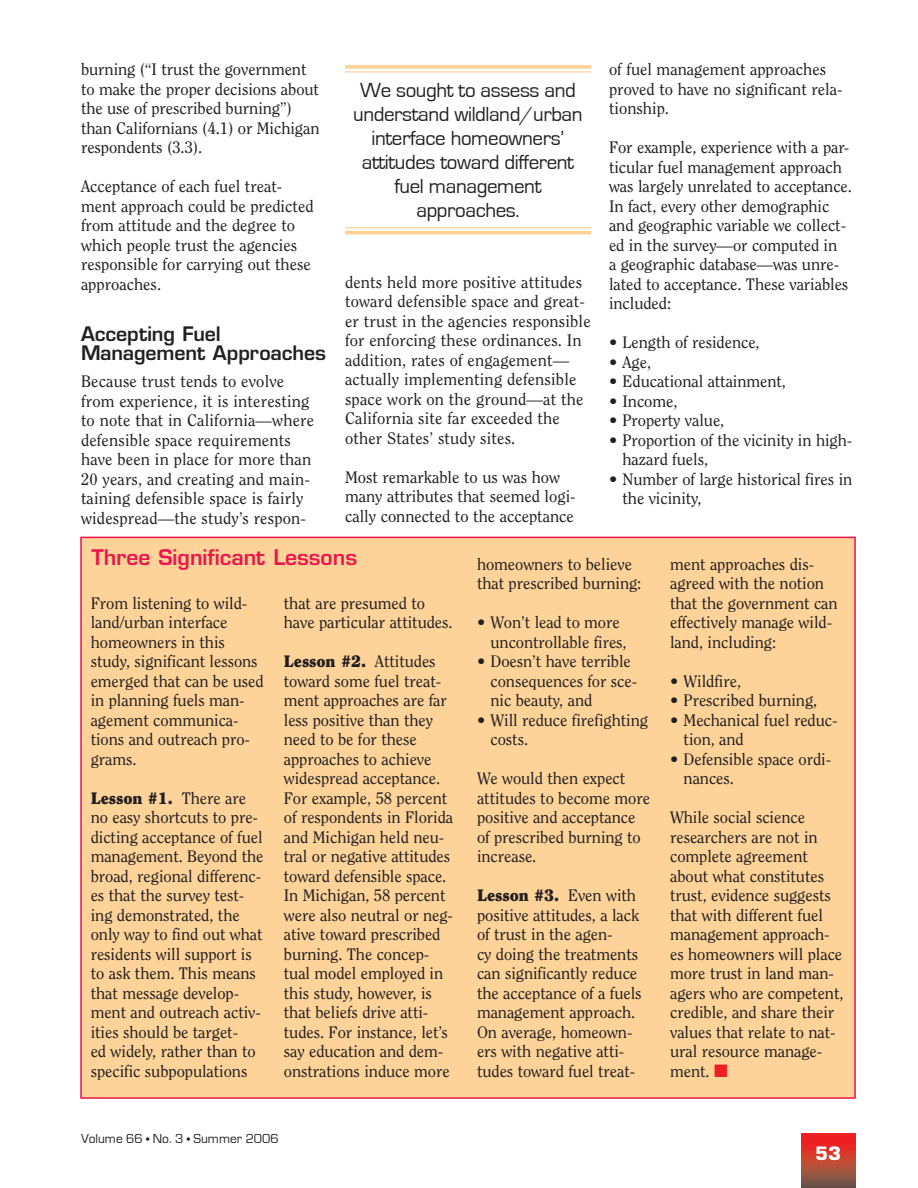
<style>
.page{position:relative;width:918px;height:1188px;background:#fff}
.page>*{position:absolute;margin:0;border:0;box-sizing:border-box;transform-origin:0 0}
.t1{font:21px/24px "Eurostile";letter-spacing:-.02em;color:#231f20;text-align:center}
.t2{font:600 21px "Eurostile";color:#ed164b}
.t3{font:600 19.5px/19.5px "Eurostile";letter-spacing:-.005em;color:#231f20}
.t4{font:700 18px "Eurostile";color:#fff}
.t5{font:16.5px/19.5px "Clearface";letter-spacing:-.005em;color:#231f20}
.t6{font:13.5px "Eurostile";color:#231f20}
.s1{font-weight:900}
.s2{font-size:12px}
.s3{color:#ee1f23}
</style>
<div class="page">
<svg style="left:801px;top:1133px;width:54px;height:55px;background:#bc3f33"></svg>
<div style="left:81px;top:537px;width:774px;height:561px;background:#fdd399"></div>
<svg style="left:345px;top:65px;width:246px;height:4px"></svg>
<hr style="left:345px;top:71px;width:246px;height:2px;background:#fdd399">
<hr style="left:345px;top:227px;width:246px;height:1px;background:#fdd399">
<svg style="left:345px;top:231px;width:246px;height:4px"></svg>
<p class="t5" style="left:81px;top:60px;width:240px">burning (“I trust the government to make the proper decisions about the use of prescribed burning”) than Californians (4.1) or Michigan respondents (3.3).</p>
<p class="t5" style="left:81px;top:177px;width:234px">Acceptance of each fuel treat&shy;ment approach could be predicted from attitude and the degree to which people trust the agencies responsible for carrying out these approaches.</p>
<p class="t3" style="left:81px;top:324px;width:246px">Accepting Fuel<br>Management Approaches</p>
<p class="t5" style="left:81px;top:372px;width:235px">Because trust tends to evolve from experience, it is interesting to note that in California—where defensible space requirements have been in place for more than<br>20 years, and creating and main&shy;taining defensible space is fairly widespread—the study’s respon-</p>
<p class="t1" style="left:353px;top:78px;width:231px">We sought to assess and understand wildland/urban interface homeowners’ attitudes toward different fuel management approaches.</p>
<p class="t5" style="left:345px;top:272px;width:247px">dents held more positive attitudes toward defensible space and great&shy;er trust in the agencies responsible for enforcing these ordinances. In addition, rates of engagement— actually implementing defensible space work on the ground—at the California site far exceeded the other States’ study sites.</p>
<p class="t5" style="left:345px;top:467px;width:232px">Most remarkable to us was how many attributes that seemed logi&shy;cally connected to the acceptance</p>
<p class="t5" style="left:609px;top:60px;width:235px">of fuel management approaches proved to have no significant rela&shy;tionship.</p>
<p class="t5" style="left:609px;top:138px;width:244px">For example, experience with a par&shy;ticular fuel management approach was largely unrelated to acceptance.<br>In fact, every other demographic and geographic variable we collect&shy;ed in the survey—or computed in<br>a geographic database—was unre&shy;lated to acceptance. These variables included:</p>
<p class="t5" style="left:609px;top:333px;width:152px">• Length of residence,</p>
<p class="t5" style="left:609px;top:352px;width:44px">• Age,</p>
<p class="t5" style="left:609px;top:372px;width:179px">• Educational attainment,</p>
<p class="t5" style="left:609px;top:391px;width:70px">• Income,</p>
<p class="t5" style="left:609px;top:411px;width:117px">• Property value,</p>
<p class="t5" style="left:623px;top:430px;width:231px;text-indent:-14px">• Proportion of the vicinity in high&shy;hazard fuels,</p>
<p class="t5" style="left:623px;top:469px;width:231px;text-indent:-13px">• Number of large historical fires in the vicinity,</p>
<p class="t2" style="left:91px;top:545px;width:267px">Three Significant Lessons</p>
<p class="t5" style="left:91px;top:593px;width:174px">From listening to wild&shy;land/urban interface homeowners in this study, significant lessons emerged that can be used in planning fuels man&shy;agement communica&shy;tions and outreach pro&shy;grams.</p>
<p class="t5" style="left:91px;top:788px;width:174px"><span class="s1">Lesson #1.</span> There are no easy shortcuts to pre&shy;dicting acceptance of fuel management. Beyond the broad, regional differenc&shy;es that the survey test&shy;ing demonstrated, the only way to find out what residents will support is to ask them. This means that message develop&shy;ment and outreach activ&shy;ities should be target-<br>ed widely, rather than to specific subpopulations</p>
<p class="t5" style="left:284px;top:593px;width:170px">that are presumed to have particular attitudes.</p>
<p class="t5" style="left:284px;top:652px;width:171px"><span class="s1">Lesson #2.</span> Attitudes toward some fuel treat&shy;ment approaches are far less positive than they need to be for these approaches to achieve widespread acceptance.<br>For example, 58 percent of respondents in Florida and Michigan held neu&shy;tral or negative attitudes toward defensible space.<br>In Michigan, 58 percent were also neutral or neg&shy;ative toward prescribed burning. The concep&shy;tual model employed in this study, however, is that beliefs drive atti&shy;tudes. For instance, let’s say education and dem&shy;onstrations induce more</p>
<p class="t6" style="left:81px;top:1131px;width:199px">Volume 66 <span class="s2">•</span> No. 3 <span class="s2">•</span> Summer 2006</p>
<p class="t5" style="left:477px;top:554px;width:166px">homeowners to believe that prescribed burning:</p>
<p class="t5" style="left:491px;top:613px;width:138px;text-indent:-14px">• Won’t lead to more uncontrollable fires,</p>
<p class="t5" style="left:491px;top:652px;width:148px;text-indent:-13px">• Doesn’t have terrible consequences for sce&shy;nic beauty, and</p>
<p class="t5" style="left:491px;top:710px;width:159px;text-indent:-13px">• Will reduce firefighting costs.</p>
<p class="t5" style="left:477px;top:769px;width:174px">We would then expect attitudes to become more positive and acceptance of prescribed burning to increase.</p>
<p class="t5" style="left:477px;top:886px;width:166px"><span class="s1">Lesson #3.</span> Even with positive attitudes, a lack of trust in the agen-<br>cy doing the treatments can significantly reduce the acceptance of a fuels management approach.<br>On average, homeown&shy;ers with negative atti&shy;tudes toward fuel treat-</p>
<p class="t5" style="left:670px;top:554px;width:169px">ment approaches dis&shy;agreed with the notion that the government can effectively manage wild&shy;land, including:</p>
<p class="t5" style="left:670px;top:672px;width:73px">• Wildfire,</p>
<p class="t5" style="left:670px;top:691px;width:149px">• Prescribed burning,</p>
<p class="t5" style="left:684px;top:711px;width:155px;text-indent:-14px">• Mechanical fuel reduc&shy;tion, and</p>
<p class="t5" style="left:684px;top:749px;width:149px;text-indent:-13px">• Defensible space ordi&shy;nances.</p>
<p class="t5" style="left:670px;top:808px;width:175px">While social science researchers are not in complete agreement about what constitutes trust, evidence suggests that with different fuel management approach&shy;es homeowners will place more trust in land man&shy;agers who are competent, credible, and share their values that relate to nat&shy;ural resource manage&shy;ment. <span class="s3">■</span></p>
<p class="t4" style="left:815px;top:1142px;width:25px">53</p>
</div>
